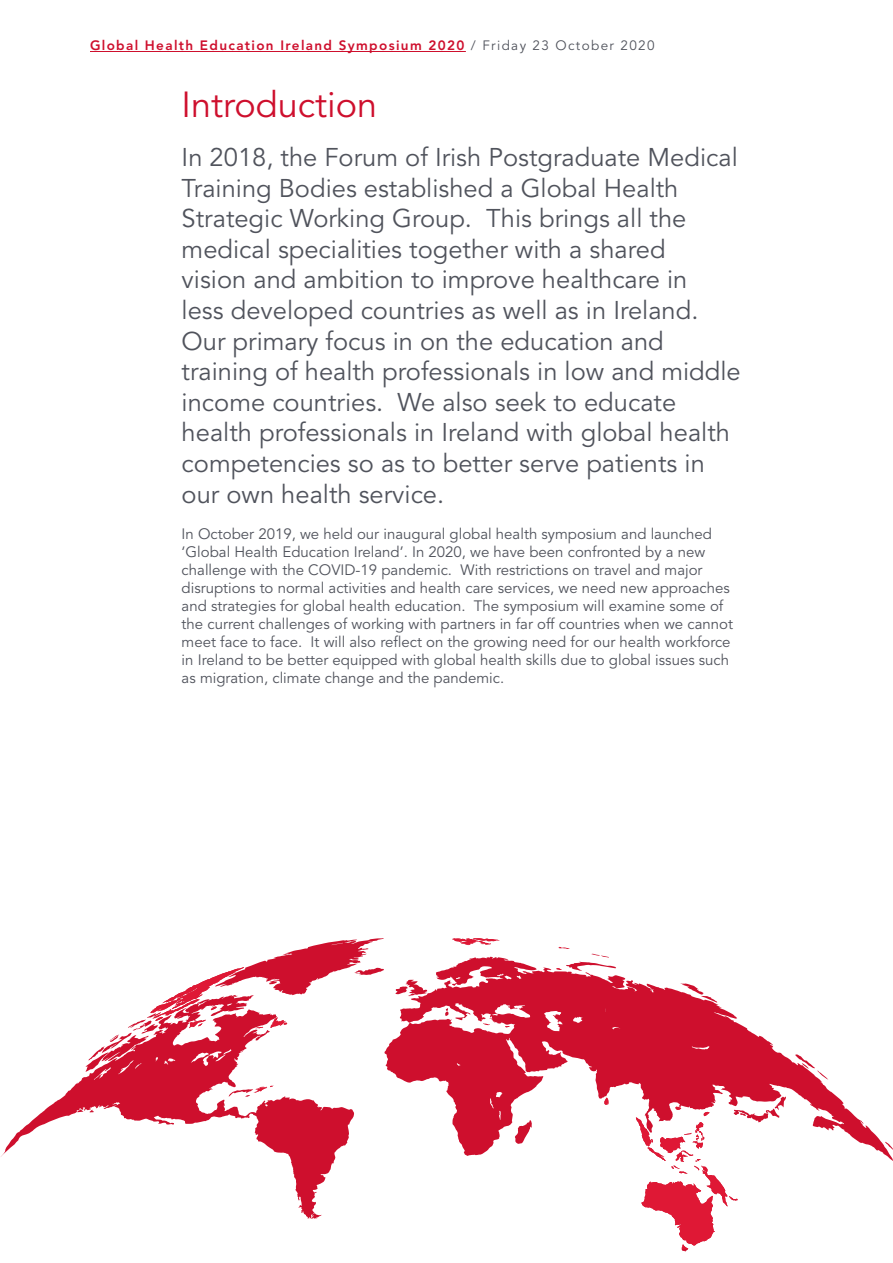
<style>
.page{position:relative;width:893px;height:1263px;background:#fff}
.page>*{position:absolute;margin:0;border:0;box-sizing:border-box;transform-origin:0 0}
.t1{font:36px "Avenir";color:#ce0f2d}
.t2{font:25.5px/30.6px "Avenir";color:#50535c}
.t3{font:15px/18px "Avenir";color:#50535c}
.t4{font:800 13.5px "Avenir";letter-spacing:.1em;color:#ce0f2d}
.s1{font-weight:400;color:#50535c}
</style>
<div class="page">
<svg style="left:384px;top:970px;width:509px;height:191px"></svg>
<svg style="left:0;top:1077px;width:354px;height:142px"></svg>
<svg style="left:514px;top:1120px;width:18px;height:24px"></svg>
<svg style="left:395px;top:980px;width:33px;height:16px"></svg>
<svg style="left:680px;top:983px;width:37px;height:19px"></svg>
<svg style="left:885px;top:1142px;width:8px;height:7px"></svg>
<svg style="left:77px;top:1109px;width:6px;height:3px"></svg>
<svg style="left:795px;top:1054px;width:33px;height:26px"></svg>
<svg style="left:89px;top:1109px;width:5px;height:3px"></svg>
<svg style="left:604px;top:1096px;width:182px;height:156px"></svg>
<img style="left:604px;top:1098px;width:106px;height:48px">
<svg style="left:85px;top:938px;width:299px;height:159px"></svg>
<img style="left:150px;top:968px;width:91px;height:45px">
<svg style="left:445px;top:953px;width:171px;height:74px"></svg>
<img style="left:452px;top:938px;width:118px;height:89px">
<hr style="left:90px;top:51px;width:376px;height:1px;background:#ce0f2d">
<p class="t4" style="left:90px;top:37px;width:566px">Global Health Education Ireland Symposium 2020 <span class="s1">/ Friday 23 October 2020</span></p>
<h1 class="t1" style="left:182px;top:84px;width:197px">Introduction</h1>
<p class="t2" style="left:182px;top:143px;width:561px">In 2018, the Forum of Irish Postgraduate Medical Training Bodies established a Global Health Strategic Working Group. This brings all the medical specialities together with a shared<br>vision and ambition to improve healthcare in<br>less developed countries as well as in Ireland.<br>Our primary focus in on the education and training of health professionals in low and middle income countries. We also seek to educate health professionals in Ireland with global health competencies so as to better serve patients in our own health service.</p>
<p class="t3" style="left:182px;top:525px;width:553px">In October 2019, we held our inaugural global health symposium and launched ‘Global Health Education Ireland’. In 2020, we have been confronted by a new challenge with the COVID-19 pandemic. With restrictions on travel and major disruptions to normal activities and health care services, we need new approaches and strategies for global health education. The symposium will examine some of the current challenges of working with partners in far off countries when we cannot meet face to face. It will also reflect on the growing need for our health workforce in Ireland to be better equipped with global health skills due to global issues such as migration, climate change and the pandemic.</p>
</div>
